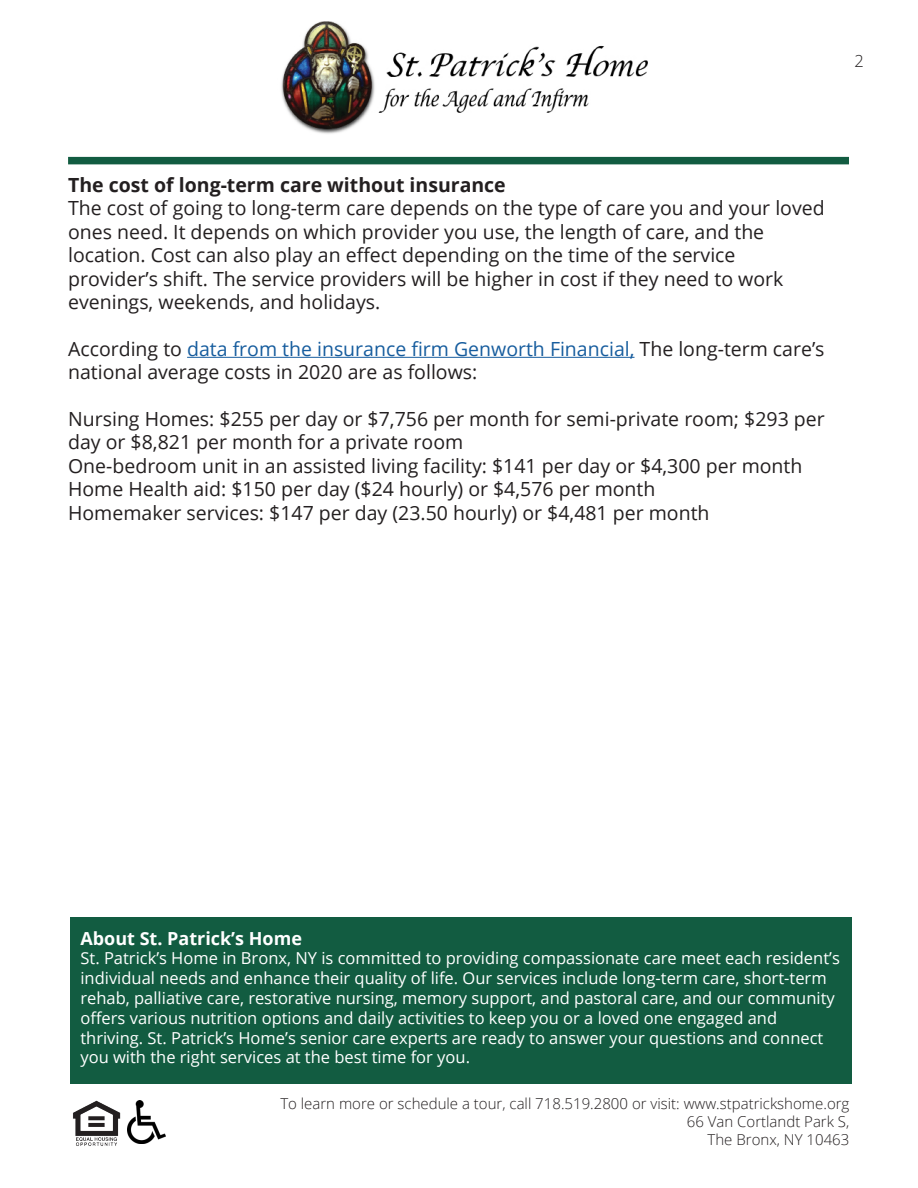
<style>
.page{position:relative;width:918px;height:1188px;background:#fff}
.page>*{position:absolute;margin:0;border:0;box-sizing:border-box;transform-origin:0 0}
.t1{font:19.5px/23.4px "Open Sans";color:#231f20}
.t2{font:700 19.5px "Open Sans";color:#231f20}
.t3{font:700 18px "Open Sans";color:#fff}
.t4{font:16.5px/19.8px "Open Sans";color:#fff}
.t5{font:300 16.5px "Open Sans";color:#231f20}
.t6{font:300 15px "Open Sans";color:#231f20}
.s1{color:#175d9e}
</style>
<div class="page">
<img style="left:281px;top:22px;width:367px;height:112px">
<div style="left:68px;top:157px;width:781px;height:7px;background:#125c41"></div>
<img style="left:73px;top:1100px;width:47px;height:46px">
<img style="left:127px;top:1101px;width:38px;height:43px">
<div style="left:70px;top:918px;width:782px;height:166px;background:#125c41"></div>
<hr style="left:187px;top:357px;width:448px;height:1px;background:#175d9e">
<p class="t5" style="left:855px;top:49px;width:11px">2</p>
<p class="t2" style="left:68px;top:171px;width:439px">The cost of long-term care without insurance</p>
<p class="t1" style="left:68px;top:196px;width:758px">The cost of going to long-term care depends on the type of care you and your loved ones need. It depends on which provider you use, the length of care, and the</p>
<p class="t1" style="left:68px;top:243px;width:669px">location. Cost can also play an effect depending on the time of the service</p>
<p class="t1" style="left:68px;top:266px;width:717px">provider’s shift. The service providers will be higher in cost if they need to work</p>
<p class="t1" style="left:68px;top:290px;width:314px">evenings, weekends, and holidays.</p>
<p class="t1" style="left:68px;top:337px;width:758px">According to <span class="s1">data from the insurance firm Genworth Financial,</span> The long-term care’s national average costs in 2020 are as follows:</p>
<p class="t1" style="left:68px;top:407px;width:758px">Nursing Homes: $255 per day or $7,756 per month for semi-private room; $293 per day or $8,821 per month for a private room</p>
<p class="t1" style="left:68px;top:454px;width:736px">One-bedroom unit in an assisted living facility: $141 per day or $4,300 per month</p>
<p class="t1" style="left:68px;top:477px;width:589px">Home Health aid: $150 per day ($24 hourly) or $4,576 per month</p>
<p class="t1" style="left:68px;top:500px;width:643px">Homemaker services: $147 per day (23.50 hourly) or $4,481 per month</p>
<p class="t3" style="left:80px;top:925px;width:223px">About St. Patrick’s Home</p>
<p class="t4" style="left:80px;top:948px;width:761px">St. Patrick’s Home in Bronx, NY is committed to providing compassionate care meet each resident’s individual needs and enhance their quality of life. Our services include long-term care, short-term rehab, palliative care, restorative nursing, memory support, and pastoral care, and our community offers various nutrition options and daily activities to keep you or a loved one engaged and</p>
<p class="t4" style="left:80px;top:1027px;width:744px">thriving. St. Patrick’s Home’s senior care experts are ready to answer your questions and connect you with the right services at the best time for you.</p>
<p class="t6" style="left:280px;top:1093px;width:571px">To learn more or schedule a tour, call 718.519.2800 or visit: www.stpatrickshome.org</p>
<p class="t6" style="left:687px;top:1111px;width:164px">66 Van Cortlandt Park S,</p>
<p class="t6" style="left:708px;top:1129px;width:143px">The Bronx, NY 10463</p>
</div>
